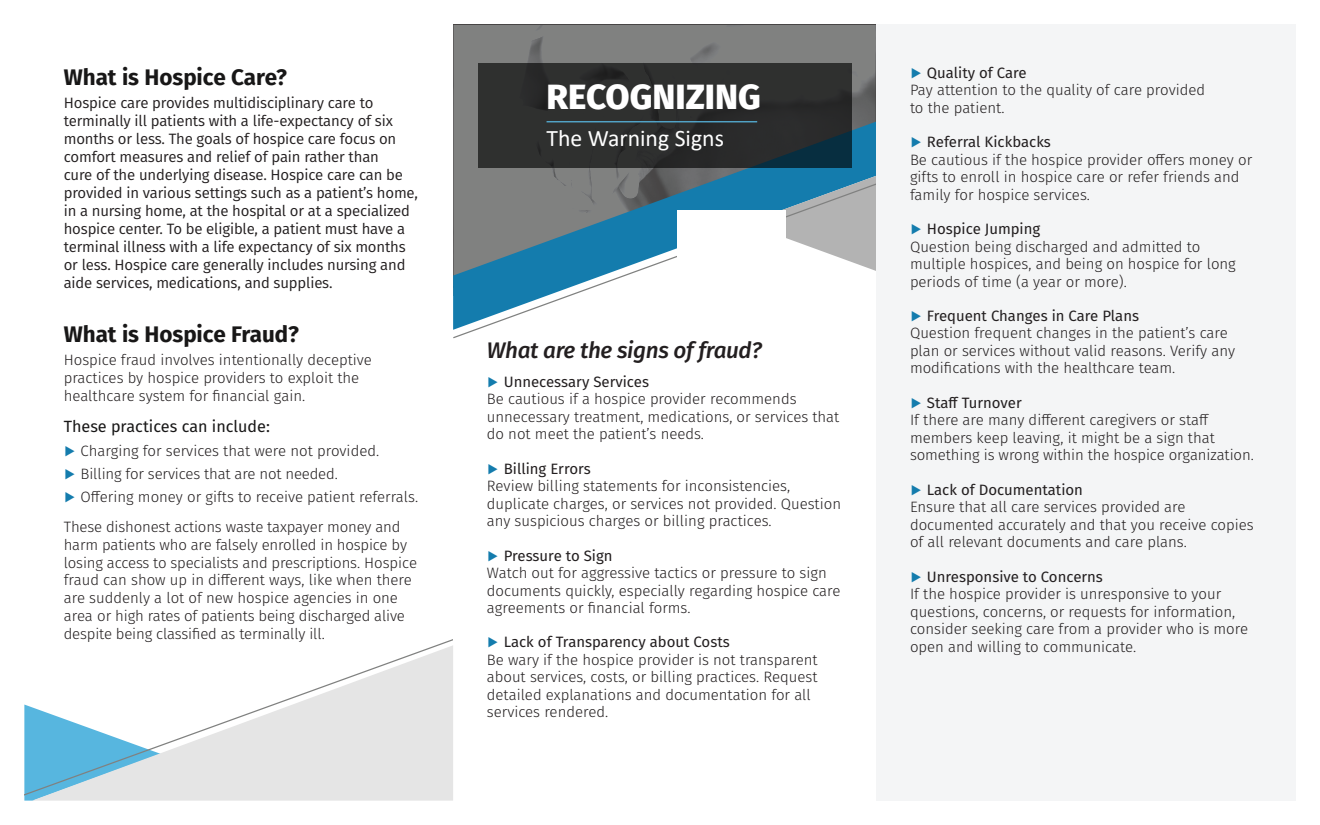
<style>
.page{position:relative;width:1320px;height:825px;background:#fff}
.page>*{position:absolute;margin:0;border:0;box-sizing:border-box;transform-origin:0 0}
.t1{font:800 35px "Fira Sans";color:#fff}
.t2{font:23.75px "Calibri";color:#fff}
.t3{font:700 22.5px "Fira Sans";color:#181717}
.t4{font:italic 500 22.5px "Fira Sans";letter-spacing:-.015em;color:#231f20}
.t5{font:16.25px "Fira Sans";color:#181717}
.t6{font:300 15px/17.5px "Fira Sans";color:#231f20}
.t7{font:15px/18px "Fira Sans";letter-spacing:-.01em;color:#231f20}
.t8{font:15px "Fira Sans";color:#231f20}
.s1{font-weight:500;font-size:13.75px;color:#147cad}
</style>
<div class="page">
<img style="left:454px;top:26px;width:421px;height:96px">
<svg style="left:453px;top:122px;width:423px;height:60px;background:#597988"></svg>
<svg style="left:746px;top:176px;width:130px;height:6px"></svg>
<svg style="left:453px;top:182px;width:423px;height:157px"></svg>
<div style="left:876px;top:24px;width:420px;height:777px;background:#f4f5f6"></div>
<svg style="left:32px;top:797px;width:421px;height:4px;background:#e5e6e7"></svg>
<svg style="left:24px;top:639px;width:429px;height:158px"></svg>
<div style="left:677px;top:210px;width:108px;height:51px;background:#fff"></div>
<svg style="left:478px;top:64px;width:373px;height:104px;background:#2a2d2e"></svg>
<hr style="left:547px;top:121px;width:210px;height:1px;background:#57b6df">
<p class="t3" style="left:64px;top:58px;width:225px">What is Hospice Care?</p>
<p class="t7" style="left:64px;top:94px;width:356px">Hospice care provides multidisciplinary care to terminally ill patients with a life-expectancy of six months or less. The goals of hospice care focus on comfort measures and relief of pain rather than<br>cure of the underlying disease. Hospice care can be provided in various settings such as a patient’s home, in a nursing home, at the hospital or at a specialized hospice center. To be eligible, a patient must have a terminal illness with a life expectancy of six months or less. Hospice care generally includes nursing and aide services, medications, and supplies.</p>
<p class="t3" style="left:64px;top:315px;width:237px">What is Hospice Fraud?</p>
<p class="t6" style="left:64px;top:351px;width:310px;line-height:18px">Hospice fraud involves intentionally deceptive practices by hospice providers to exploit the healthcare system for fnancial gain.</p>
<p class="t5" style="left:64px;top:414px;width:208px">These practices can include:</p>
<p class="t6" style="left:64px;top:441px;width:317px"><span class="s1">▶</span> Charging for services that were not provided.</p>
<p class="t6" style="left:64px;top:465px;width:276px"><span class="s1">▶</span> Billing for services that are not needed.</p>
<p class="t6" style="left:64px;top:488px;width:356px"><span class="s1">▶</span> Ofering money or gifts to receive patient referrals.</p>
<p class="t6" style="left:64px;top:517px;width:355px;line-height:17.9px">These dishonest actions waste taxpayer money and harm patients who are falsely enrolled in hospice by losing access to specialists and prescriptions. Hospice fraud can show up in diferent ways, like when there are suddenly a lot of new hospice agencies in one area or high rates of patients being discharged alive despite being classifed as terminally ill.</p>
<p class="t1" style="left:547px;top:66px;width:216px">RECOGNIZING</p>
<p class="t2" style="left:547px;top:121px;width:179px">The Warning Signs</p>
<p class="t4" style="left:487px;top:332px;width:277px">What are the signs of fraud?</p>
<p class="t8" style="left:487px;top:370px;width:164px"><span class="s1">▶</span> Unnecessary Services</p>
<p class="t6" style="left:487px;top:390px;width:354px">Be cautious if a hospice provider recommends unnecessary treatment, medications, or services that do not meet the patient’s needs.</p>
<p class="t8" style="left:487px;top:457px;width:105px"><span class="s1">▶</span> Billing Errors</p>
<p class="t6" style="left:487px;top:477px;width:356px">Review billing statements for inconsistencies, duplicate charges, or services not provided. Question any suspicious charges or billing practices.</p>
<p class="t8" style="left:487px;top:544px;width:127px"><span class="s1">▶</span> Pressure to Sign</p>
<p class="t6" style="left:487px;top:564px;width:355px">Watch out for aggressive tactics or pressure to sign documents quickly, especially regarding hospice care agreements or fnancial forms.</p>
<p class="t8" style="left:487px;top:631px;width:244px"><span class="s1">▶</span> Lack of Transparency about Costs</p>
<p class="t6" style="left:487px;top:651px;width:332px">Be wary if the hospice provider is not transparent about services, costs, or billing practices. Request detailed explanations and documentation for all services rendered.</p>
<p class="t8" style="left:910px;top:61px;width:118px"><span class="s1">▶</span> Quality of Care</p>
<p class="t6" style="left:910px;top:81px;width:297px">Pay attention to the quality of care provided to the patient.</p>
<p class="t8" style="left:910px;top:131px;width:142px"><span class="s1">▶</span> Referral Kickbacks</p>
<p class="t6" style="left:910px;top:151px;width:344px">Be cautious if the hospice provider ofers money or gifts to enroll in hospice care or refer friends and family for hospice services.</p>
<p class="t8" style="left:910px;top:217px;width:132px"><span class="s1">▶</span> Hospice Jumping</p>
<p class="t6" style="left:910px;top:237px;width:327px">Question being discharged and admitted to multiple hospices, and being on hospice for long periods of time (a year or more).</p>
<p class="t8" style="left:910px;top:304px;width:231px"><span class="s1">▶</span> Frequent Changes in Care Plans</p>
<p class="t6" style="left:910px;top:324px;width:327px">Question frequent changes in the patient’s care plan or services without valid reasons. Verify any modifcations with the healthcare team.</p>
<p class="t8" style="left:910px;top:391px;width:113px"><span class="s1">▶</span> Staf Turnover</p>
<p class="t6" style="left:910px;top:411px;width:345px">If there are many diferent caregivers or staf members keep leaving, it might be a sign that something is wrong within the hospice organization.</p>
<p class="t8" style="left:910px;top:478px;width:174px"><span class="s1">▶</span> Lack of Documentation</p>
<p class="t6" style="left:910px;top:498px;width:345px">Ensure that all care services provided are documented accurately and that you receive copies of all relevant documents and care plans.</p>
<p class="t8" style="left:910px;top:565px;width:194px"><span class="s1">▶</span> Unresponsive to Concerns</p>
<p class="t6" style="left:910px;top:585px;width:340px">If the hospice provider is unresponsive to your questions, concerns, or requests for information, consider seeking care from a provider who is more open and willing to communicate.</p>
</div>
